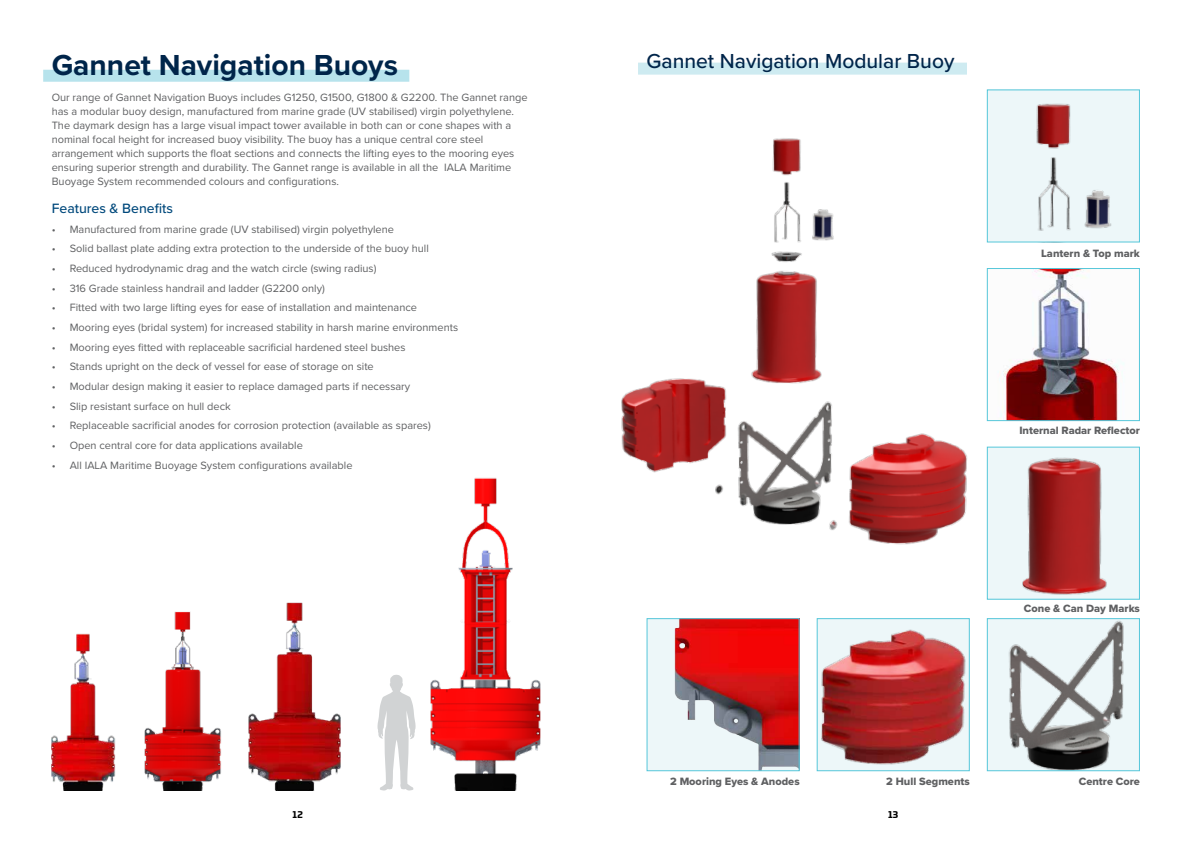
<style>
.page{position:relative;width:1191px;height:842px;background:#fff}
.page>*{position:absolute;margin:0;border:0;box-sizing:border-box;transform-origin:0 0}
.t1{font:700 30px "Proxima Nova";color:#00254a}
.t2{font:500 21px "Proxima Nova";color:#00254a}
.t3{font:500 14px "Proxima Nova";color:#00497c}
.t4{font:11px/14px "Proxima Nova";color:#5f6062}
.t5{font:11px "Proxima Nova Extrabld";color:#5f6062}
.t6{font:700 10px "Prometo";color:#000}
</style>
<div class="page">
<div style="left:43px;top:70px;width:366px;height:12px;background:#b7e3ec"></div>
<svg style="left:377px;top:675px;width:38px;height:115px"></svg>
<img style="left:52px;top:633px;width:64px;height:158px">
<img style="left:144px;top:611px;width:77px;height:180px">
<img style="left:248px;top:602px;width:93px;height:189px">
<img style="left:430px;top:478px;width:111px;height:313px">
<div style="left:638px;top:63px;width:329px;height:12px;background:#ceebf1"></div>
<img style="left:621px;top:138px;width:346px;height:407px">
<img style="left:988px;top:91px;width:150px;height:149px">
<div style="left:986px;top:89px;width:154px;height:153px;border:1px solid #56c7da"></div>
<img style="left:998px;top:270px;width:126px;height:149px">
<div style="left:986px;top:268px;width:154px;height:153px;border:1px solid #56c7da"></div>
<div style="left:987px;top:447px;width:152px;height:152px;background:#edf7f9"></div>
<img style="left:1022px;top:457px;width:85px;height:138px">
<div style="left:986px;top:447px;width:154px;height:153px;border:1px solid #56c7da"></div>
<img style="left:818px;top:620px;width:149px;height:149px">
<div style="left:816px;top:618px;width:153px;height:153px;border:1px solid #56c7da"></div>
<div style="left:987px;top:619px;width:152px;height:152px;background:#edf7f9"></div>
<img style="left:1009px;top:620px;width:114px;height:149px">
<div style="left:986px;top:618px;width:154px;height:153px;border:1px solid #56c7da"></div>
<img style="left:648px;top:620px;width:149px;height:149px">
<div style="left:646px;top:618px;width:153px;height:153px;border:1px solid #56c7da"></div>
<h1 class="t1" style="left:52px;top:43px;width:348px">Gannet Navigation Buoys</h1>
<p class="t4" style="left:52px;top:90px;width:477px">Our range of Gannet Navigation Buoys includes G1250, G1500, G1800 &amp; G2200. The Gannet range has a modular buoy design, manufactured from marine grade (UV stabilised) virgin polyethylene.<br>The daymark design has a large visual impact tower available in both can or cone shapes with a nominal focal height for increased buoy visibility. The buoy has a unique central core steel arrangement which supports the float sections and connects the lifting eyes to the mooring eyes ensuring superior strength and durability. The Gannet range is available in all the IALA Maritime Buoyage System recommended colours and configurations.</p>
<p class="t3" style="left:52px;top:198px;width:123px">Features &amp; Benefits</p>
<p class="t4" style="left:52px;top:221px;width:344px">• Manufactured from marine grade (UV stabilised) virgin polyethylene</p>
<p class="t4" style="left:52px;top:241px;width:379px">• Solid ballast plate adding extra protection to the underside of the buoy hull</p>
<p class="t4" style="left:52px;top:261px;width:326px">• Reduced hydrodynamic drag and the watch circle (swing radius)</p>
<p class="t4" style="left:52px;top:280px;width:275px">• 316 Grade stainless handrail and ladder (G2200 only)</p>
<p class="t4" style="left:52px;top:300px;width:367px">• Fitted with two large lifting eyes for ease of installation and maintenance</p>
<p class="t4" style="left:52px;top:320px;width:408px">• Mooring eyes (bridal system) for increased stability in harsh marine environments</p>
<p class="t4" style="left:52px;top:339px;width:355px">• Mooring eyes fitted with replaceable sacrificial hardened steel bushes</p>
<p class="t4" style="left:52px;top:359px;width:323px">• Stands upright on the deck of vessel for ease of storage on site</p>
<p class="t4" style="left:52px;top:379px;width:360px">• Modular design making it easier to replace damaged parts if necessary</p>
<p class="t4" style="left:52px;top:398px;width:181px">• Slip resistant surface on hull deck</p>
<p class="t4" style="left:52px;top:418px;width:380px">• Replaceable sacrificial anodes for corrosion protection (available as spares)</p>
<p class="t4" style="left:52px;top:438px;width:253px">• Open central core for data applications available</p>
<p class="t4" style="left:52px;top:457px;width:302px">• All IALA Maritime Buoyage System configurations available</p>
<h2 class="t2" style="left:646px;top:46px;width:309px">Gannet Navigation Modular Buoy</h2>
<p class="t5" style="left:1041px;top:245px;width:100px">Lantern &amp; Top mark</p>
<p class="t5" style="left:1019px;top:422px;width:122px">Internal Radar Reflector</p>
<p class="t5" style="left:1023px;top:600px;width:118px">Cone &amp; Can Day Marks</p>
<p class="t5" style="left:670px;top:773px;width:131px">2 Mooring Eyes &amp; Anodes</p>
<p class="t5" style="left:886px;top:773px;width:85px">2 Hull Segments</p>
<p class="t5" style="left:1078px;top:773px;width:63px">Centre Core</p>
<p class="t6" style="left:293px;top:809px;width:12px">12</p>
<p class="t6" style="left:888px;top:809px;width:12px">13</p>
</div>
